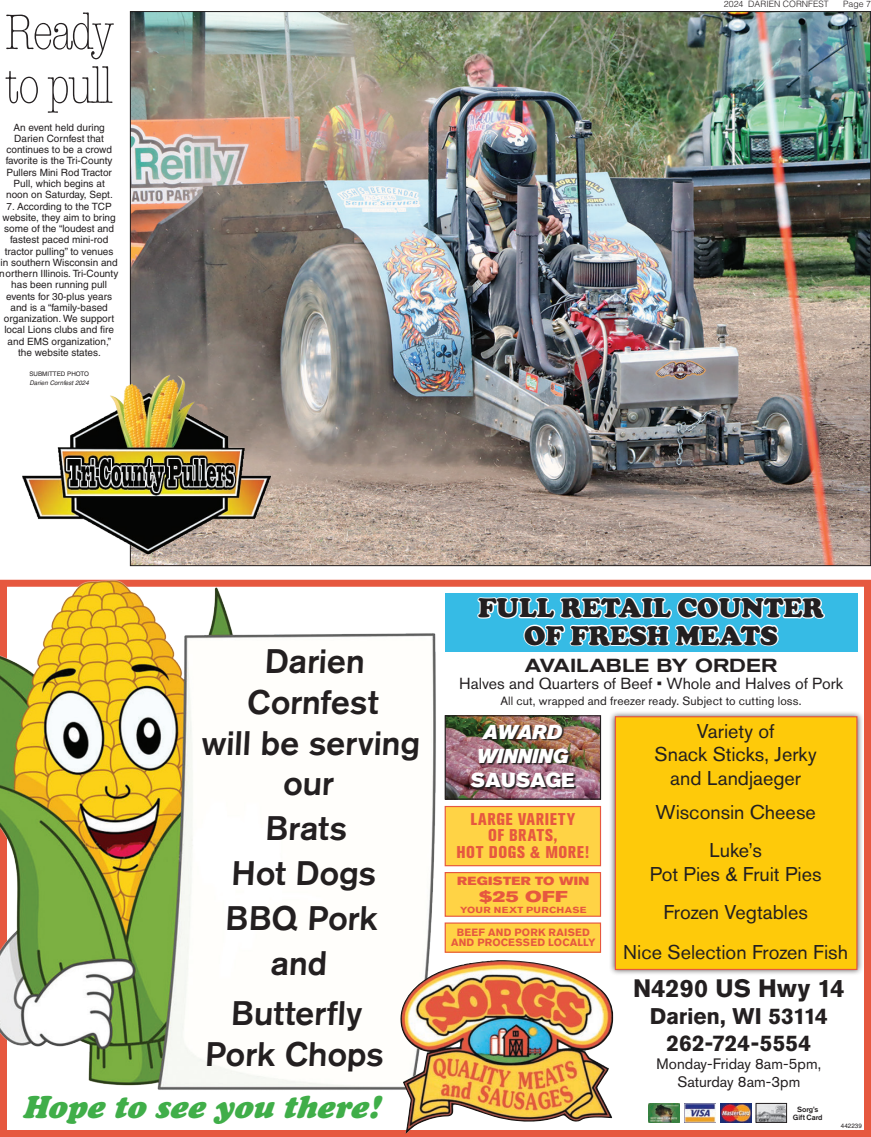
<style>
.page{position:relative;width:871px;height:1137px;background:#fff}
.page>*{position:absolute;margin:0;border:0;box-sizing:border-box;transform-origin:0 0}
.t1{font:300 condensed 50px/53.8px "American Typewriter";letter-spacing:-.04em;color:#231f20}
.t2{font:500 33.75px/40.5px "Nissan AG";color:#231f20;text-align:center}
.t3{font:italic 900 31.25px "Cooper";color:#40ae49}
.t4{font:900 27.5px/27.5px "Cooper";color:#231f20;text-align:center}
.t5{font:700 25px "Nissan AG";letter-spacing:.005em;color:#231f20}
.t6{font:700 22.5px/27px "Nissan AG";letter-spacing:-.005em;color:#231f20;text-align:center}
.t7{font:italic 20px/24px "Nissan AG Super";color:#fff;text-align:center}
.t8{font:19.75px/23.8px "Nissan AG";color:#231f20;text-align:center}
.t9{font:500 expanded 18.75px "Nissan AG";letter-spacing:.005em;color:#231f20}
.t10{font:800 condensed 16.88px/16.4px "Nissan AG";letter-spacing:.035em;color:#e6583f;text-align:center}
.t11{font:15.88px "Nissan AG";color:#231f20}
.t12{font:15.62px "Nissan AG Super";color:#e6583f;scale:1.31 1}
.t13{font:15px/18px "Nissan AG";color:#231f20;text-align:center}
.t14{font:11.88px "Nissan AG";letter-spacing:.01em;color:#231f20}
.t15{font:11.75px "Nissan AG Super";letter-spacing:.015em;color:#e6583f;scale:1.19 1}
.t16{font:700 10.5px/10.5px "Nissan AG";letter-spacing:.02em;color:#e6583f;text-align:center}
.t17{font:10px/11.2px "Helvetica";color:#231f20;text-align:center}
.t18{font:300 8.75px "Helvetica";color:#231f20}
.t19{font:700 8.75px "Nissan AG";letter-spacing:.03em;color:#e6583f;scale:1.18 1}
.t20{font:500 7.5px/8.8px "Nissan AG";letter-spacing:-.015em;color:#231f20;text-align:center}
.t21{font:italic 6.25px/8.8px "Helvetica";color:#231f20}
.t22{font:6.25px "Helvetica";color:#231f20}
.s1{font-style:normal}
</style>
<div class="page">
<div style="left:0;top:579px;width:870px;height:557px;border:7px solid #e6583f"></div>
<img style="left:0;top:579px;width:439px;height:520px">
<img style="left:396px;top:960px;width:218px;height:173px">
<div style="left:445px;top:872px;width:155px;height:44px;background:#ffd345"></div>
<div style="left:444px;top:871px;width:156px;height:45px;border:1px solid #e6583f"></div>
<div style="left:445px;top:922px;width:155px;height:30px;background:#ffd345"></div>
<div style="left:444px;top:922px;width:156px;height:30px;border:1px solid #e6583f"></div>
<div style="left:446px;top:927px;width:153px;height:21px;background:#ffd345"></div>
<div style="left:445px;top:806px;width:155px;height:59px;background:#ffd345"></div>
<div style="left:444px;top:805px;width:156px;height:61px;border:1px solid #e6583f"></div>
<img style="left:446px;top:717px;width:152px;height:80px">
<div style="left:444px;top:715px;width:156px;height:84px;border:1px solid #231f20"></div>
<img style="left:757px;top:1104px;width:27px;height:16px">
<div style="left:755px;top:1102px;width:31px;height:20px;border:1px solid #231f20"></div>
<img style="left:648px;top:1103px;width:31px;height:19px">
<img style="left:684px;top:1103px;width:31px;height:19px">
<img style="left:720px;top:1103px;width:30px;height:19px">
<div style="left:444px;top:593px;width:413px;height:59px;background:#36bbe5"></div>
<svg style="left:475px;top:597px;width:350px;height:195px"></svg>
<img style="left:470px;top:724px;width:106px;height:65px">
<div style="left:608px;top:710px;width:255px;height:265px;background:#231f20;opacity:.75"></div>
<div style="left:615px;top:716px;width:241px;height:253px;background:#feca0a"></div>
<div style="left:614px;top:716px;width:243px;height:253px;border:1px solid #e6583f"></div>
<img style="left:132px;top:13px;width:736px;height:551px">
<img style="left:22px;top:372px;width:250px;height:185px">
<p class="t1" style="left:5px;top:7px;width:110px">Ready to pull</p>
<p class="t17" style="left:6px;top:121px;width:108px">An event held during<br>Darien Cornfest that continues to be a crowd favorite is the Tri-County<br>Pullers Mini Rod Tractor<br>Pull, which begins at noon on Saturday, Sept.</p>
<p class="t17" style="left:0;top:200px;width:120px">7. According to the TCP website, they aim to bring some of the “loudest and fastest paced mini-rod tractor pulling” to venues in southern Wisconsin and northern Illinois. Tri-County has been running pull events for 30-plus years and is a “family-based organization. We support local Lions clubs and fire and EMS organization,” the website states.</p>
<p class="t21" style="left:29px;top:369px;width:61px"><span class="s1">SUBMITTED PHOTO<br></span>Darien Cornfest 2024</p>
<p class="t18" style="left:723px;top:-2px;width:106px">2024 DARIEN CORNFEST</p>
<p class="t18" style="left:842px;top:-2px;width:29px">Page 7</p>
<p class="t2" style="left:201px;top:640px;width:222px">Darien<br>Cornfest<br>will be serving our</p>
<p class="t2" style="left:225px;top:805px;width:154px;line-height:45px">Brats<br>Hot Dogs<br>BBQ Pork and</p>
<p class="t2" style="left:204px;top:992px;width:183px">Butterfly<br>Pork Chops</p>
<p class="t3" style="left:22px;top:1087px;width:364px">Hope to see you there!</p>
<p class="t4" style="left:478px;top:594px;width:347px">FULL RETAIL COUNTER<br>OF FRESH MEATS</p>
<p class="t9" style="left:524px;top:654px;width:254px">AVAILABLE BY ORDER</p>
<p class="t11" style="left:459px;top:673px;width:385px">Halves and Quarters of Beef • Whole and Halves of Pork</p>
<p class="t14" style="left:500px;top:693px;width:302px">All cut, wrapped and freezer ready. Subject to cutting loss.</p>
<p class="t7" style="left:470px;top:719px;width:105px">AWARD<br>WINNING<br><span class="s1">SAUSAGE</span></p>
<p class="t8" style="left:654px;top:718px;width:163px">Variety of<br>Snack Sticks, Jerky and Landjaeger</p>
<p class="t8" style="left:655px;top:793px;width:162px;line-height:38px">Wisconsin Cheese<br>Luke’s</p>
<p class="t8" style="left:623px;top:854px;width:226px;line-height:38.8px">Pot Pies &amp; Fruit Pies<br>Frozen Vegtables<br>Nice Selection Frozen Fish</p>
<p class="t10" style="left:456px;top:811px;width:134px">LARGE VARIETY<br>OF BRATS,<br>HOT DOGS &amp; MORE!</p>
<p class="t15" style="left:457px;top:874px;width:112px">REGISTER TO WIN</p>
<p class="t12" style="left:478px;top:886px;width:69px">$25 OFF</p>
<p class="t19" style="left:460px;top:905px;width:109px">YOUR NEXT PURCHASE</p>
<p class="t16" style="left:451px;top:926px;width:146px">BEEF AND PORK RAISED<br>AND PROCESSED LOCALLY</p>
<p class="t5" style="left:633px;top:973px;width:212px">N4290 US Hwy 14</p>
<p class="t6" style="left:649px;top:1002px;width:180px">Darien, WI 53114<br>262-724-5554</p>
<p class="t13" style="left:656px;top:1054px;width:166px">Monday-Friday 8am-5pm,<br>Saturday 8am-3pm</p>
<p class="t20" style="left:792px;top:1104px;width:31px">Sorg’s<br>Gift Card</p>
<p class="t22" style="left:840px;top:1121px;width:22px">442239</p>
</div>
